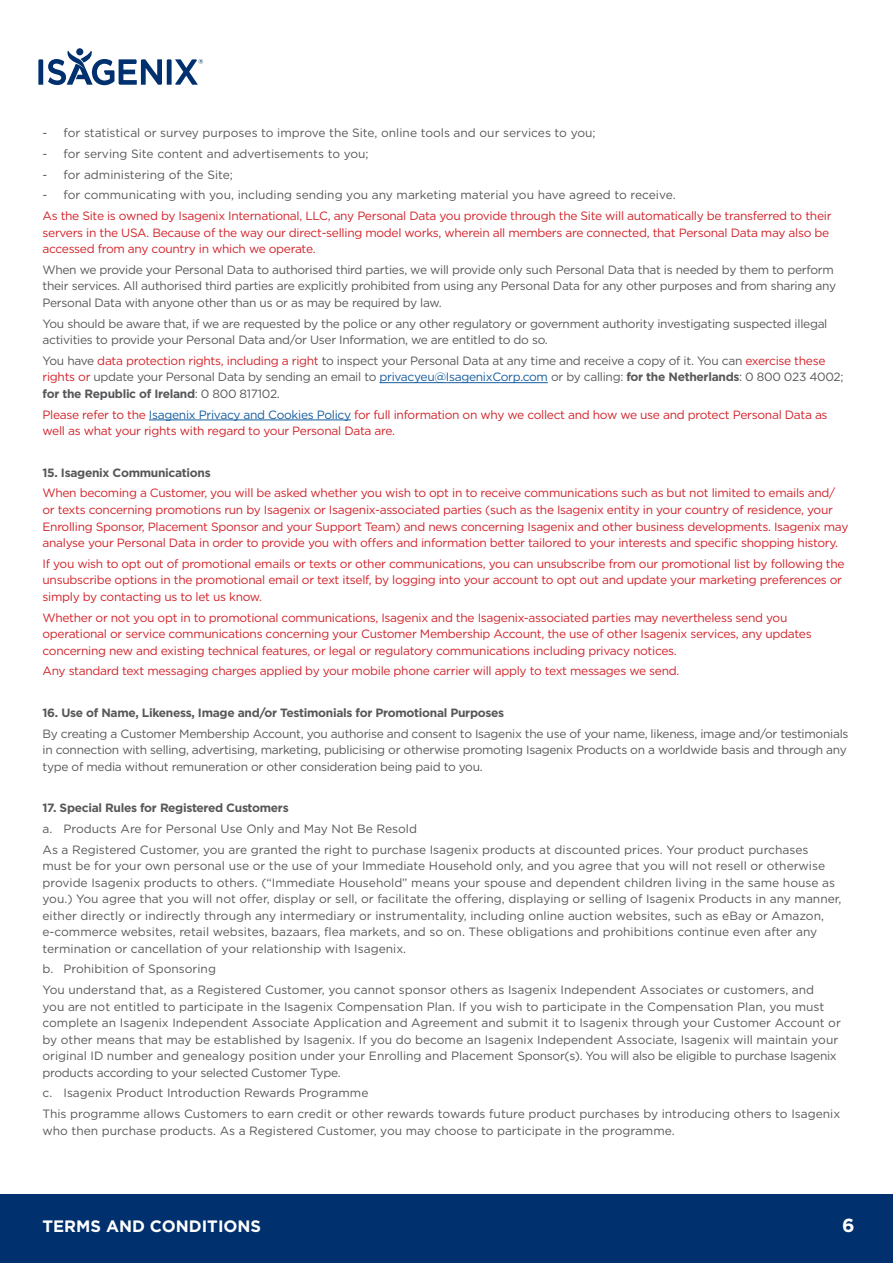
<style>
.page{position:relative;width:893px;height:1263px;background:#fff}
.page>*{position:absolute;margin:0;border:0;box-sizing:border-box;transform-origin:0 0}
.t1{font:700 18.9px "Gotham";color:#fff}
.t2{font:700 16.5px "Gotham";color:#fff}
.Body_2col_0518{font:12px/16.5px "Gotham";letter-spacing:-.015em;color:#57585a}
.Body_2col_0518-2{font:12px/16.5px "Gotham";letter-spacing:-.025em;color:#d1232a}
.Body_w__indent_2col{font:12px "Gotham";color:#57585a}
.Body_2col_0518-3{font:700 12px "Gotham";letter-spacing:-.025em;color:#57585a}
.s1{color:#d1232a}
.s2{color:#175d9e}
.s3{font-weight:700}
</style>
<div class="page">
<div style="left:76px;top:48px;width:7px;height:7px;background:#00306d;border-radius:50%"></div>
<svg style="left:38px;top:51px;width:165px;height:34px"></svg>
<div style="left:0;top:1194px;width:893px;height:69px;background:#00306d"></div>
<hr style="left:379px;top:382px;width:169px;height:1px;background:#175d9e">
<hr style="left:149px;top:420px;width:202px;height:1px;background:#175d9e">
<p class="Body_w__indent_2col" style="left:43px;top:125px;width:555px">- for statistical or survey purposes to improve the Site, online tools and our services to you;</p>
<p class="Body_w__indent_2col" style="left:43px;top:146px;width:328px">- for serving Site content and advertisements to you;</p>
<p class="Body_w__indent_2col" style="left:43px;top:167px;width:192px">- for administering of the Site;</p>
<p class="Body_w__indent_2col" style="left:43px;top:187px;width:635px">- for communicating with you, including sending you any marketing material you have agreed to receive.</p>
<p class="Body_2col_0518-2" style="left:43px;top:207px;width:790px">As the Site is owned by Isagenix International, LLC, any Personal Data you provide through the Site will automatically be transferred to their servers in the USA. Because of the way our direct-selling model works, wherein all members are connected, that Personal Data may also be accessed from any country in which we operate.</p>
<p class="Body_2col_0518" style="left:43px;top:261px;width:795px">When we provide your Personal Data to authorised third parties, we will provide only such Personal Data that is needed by them to perform their services. All authorised third parties are explicitly prohibited from using any Personal Data for any other purposes and from sharing any<br>Personal Data with anyone other than us or as may be required by law.</p>
<p class="Body_2col_0518" style="left:43px;top:315px;width:786px">You should be aware that, if we are requested by the police or any other regulatory or government authority investigating suspected illegal activities to provide your Personal Data and/or User Information, we are entitled to do so.</p>
<p class="Body_2col_0518" style="left:43px;top:352px;width:802px">You have <span class="s1">data protection rights, including a right</span> to inspect your Personal Data at any time and receive a copy of it. You can <span class="s1">exercise these rights or</span> update your Personal Data by sending an email to <span class="s2">privacyeu@IsagenixCorp.com</span> or by calling: <span class="s3">for the Netherlands</span>: 0 800 023 4002; <span class="s3">for the Republic of Ireland</span>: 0 800 817102.</p>
<p class="Body_2col_0518-2" style="left:43px;top:406px;width:787px">Please refer to the <span class="s2">Isagenix Privacy and Cookies Policy</span> for full information on why we collect and how we use and protect Personal Data as well as what your rights with regard to your Personal Data are.</p>
<p class="Body_2col_0518-3" style="left:43px;top:464px;width:170px">15. Isagenix Communications</p>
<p class="Body_2col_0518-2" style="left:43px;top:485px;width:807px">When becoming a Customer, you will be asked whether you wish to opt in to receive communications such as but not limited to emails and/ or texts concerning promotions run by Isagenix or Isagenix-associated parties (such as the Isagenix entity in your country of residence, your Enrolling Sponsor, Placement Sponsor and your Support Team) and news concerning Isagenix and other business developments. Isagenix may analyse your Personal Data in order to provide you with offers and information better tailored to your interests and specific shopping history.</p>
<p class="Body_2col_0518-2" style="left:43px;top:555px;width:804px">If you wish to opt out of promotional emails or texts or other communications, you can unsubscribe from our promotional list by following the unsubscribe options in the promotional email or text itself, by logging into your account to opt out and update your marketing preferences or simply by contacting us to let us know.</p>
<p class="Body_2col_0518-2" style="left:43px;top:609px;width:771px">Whether or not you opt in to promotional communications, Isagenix and the Isagenix-associated parties may nevertheless send you operational or service communications concerning your Customer Membership Account, the use of other Isagenix services, any updates concerning new and existing technical features, or legal or regulatory communications including privacy notices.</p>
<p class="Body_2col_0518-2" style="left:43px;top:662px;width:638px">Any standard text messaging charges applied by your mobile phone carrier will apply to text messages we send.</p>
<p class="Body_2col_0518-3" style="left:43px;top:704px;width:463px">16. Use of Name, Likeness, Image and/or Testimonials for Promotional Purposes</p>
<p class="Body_2col_0518" style="left:43px;top:725px;width:807px">By creating a Customer Membership Account, you authorise and consent to Isagenix the use of your name, likeness, image and/or testimonials in connection with selling, advertising, marketing, publicising or otherwise promoting Isagenix Products on a worldwide basis and through any type of media without remuneration or other consideration being paid to you.</p>
<p class="Body_2col_0518-3" style="left:43px;top:800px;width:248px">17. Special Rules for Registered Customers</p>
<p class="Body_w__indent_2col" style="left:43px;top:821px;width:376px">a. Products Are for Personal Use Only and May Not Be Resold</p>
<p class="Body_2col_0518" style="left:43px;top:841px;width:800px">As a Registered Customer, you are granted the right to purchase Isagenix products at discounted prices. Your product purchases<br>must be for your own personal use or the use of your Immediate Household only, and you agree that you will not resell or otherwise provide Isagenix products to others. (“Immediate Household” means your spouse and dependent children living in the same house as you.) You agree that you will not offer, display or sell, or facilitate the offering, displaying or selling of Isagenix Products in any manner, either directly or indirectly through any intermediary or instrumentality, including online auction websites, such as eBay or Amazon, e-commerce websites, retail websites, bazaars, flea markets, and so on. These obligations and prohibitions continue even after any termination or cancellation of your relationship with Isagenix.</p>
<p class="Body_w__indent_2col" style="left:43px;top:961px;width:175px">b. Prohibition of Sponsoring</p>
<p class="Body_2col_0518" style="left:43px;top:981px;width:800px">You understand that, as a Registered Customer, you cannot sponsor others as Isagenix Independent Associates or customers, and<br>you are not entitled to participate in the Isagenix Compensation Plan. If you wish to participate in the Compensation Plan, you must complete an Isagenix Independent Associate Application and Agreement and submit it to Isagenix through your Customer Account or by other means that may be established by Isagenix. If you do become an Isagenix Independent Associate, Isagenix will maintain your original ID number and genealogy position under your Enrolling and Placement Sponsor(s). You will also be eligible to purchase Isagenix products according to your selected Customer Type.</p>
<p class="Body_w__indent_2col" style="left:43px;top:1085px;width:327px">c. Isagenix Product Introduction Rewards Programme</p>
<p class="Body_2col_0518" style="left:43px;top:1105px;width:799px">This programme allows Customers to earn credit or other rewards towards future product purchases by introducing others to Isagenix who then purchase products. As a Registered Customer, you may choose to participate in the programme.</p>
<h2 class="t2" style="left:43px;top:1215px;width:220px">TERMS AND CONDITIONS</h2>
<h1 class="t1" style="left:842px;top:1212px;width:14px">6</h1>
</div>
